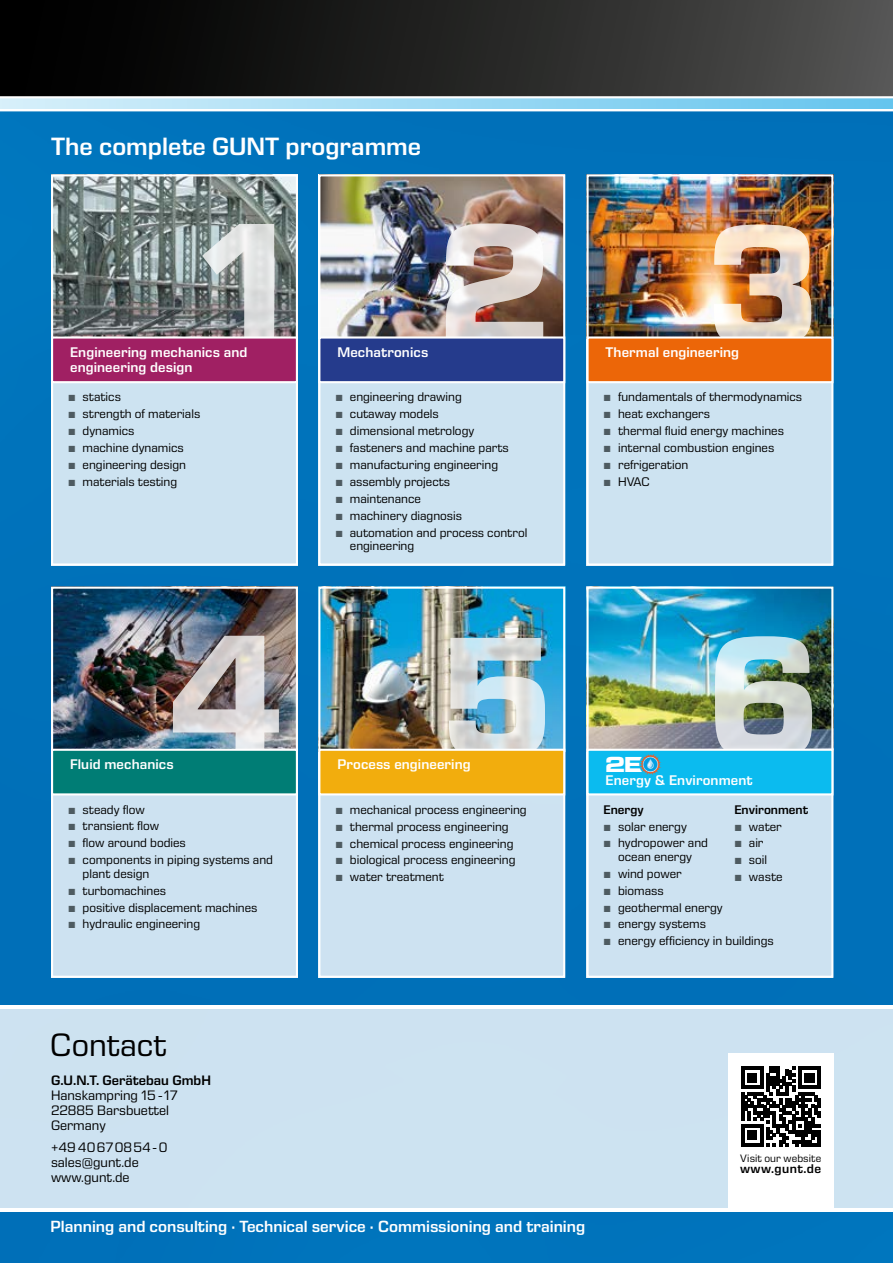
<style>
.page{position:relative;width:893px;height:1263px;background:#fff}
.page>*{position:absolute;margin:0;border:0;box-sizing:border-box;transform-origin:0 0}
.t1{font:33px "Eurostile Next LT Pro";color:#000}
.t2{font:600 25.5px "Eurostile Next LT Pro";color:#fff}
.t3{font:600 16.5px "Eurostile Next LT Pro";color:#fff}
.t4{font:600 14.25px/15px "Eurostile Next LT Pro";letter-spacing:.005em;color:#fff}
.t5{font:13.95px/15px "Eurostile Next LT Pro";color:#000}
.t6{font:600 13.95px "Eurostile Next LT Pro";color:#000}
.t7{font:600 12.9px "Eurostile Next LT Pro";letter-spacing:.03em;color:#000}
.t8{font:12.75px/13.5px "Eurostile Next LT Pro";color:#000}
.t9{font:600 12.75px "Eurostile Next LT Pro";color:#000}
.t10{font:10.95px "Eurostile Next LT Pro";letter-spacing:.01em;color:#000}
.s1{color:#4e5b61}
</style>
<div class="page">
<div style="left:0;top:111px;width:893px;height:1152px;background:#0072ba"></div>
<div style="left:0;top:1009px;width:893px;height:200px;background:#cde2f1"></div>
<hr style="left:0;top:1006px;width:893px;height:3px;background:#fff">
<hr style="left:0;top:1209px;width:893px;height:3px;background:#fff">
<div style="left:728px;top:1054px;width:105px;height:158px;background:#fff"></div>
<svg style="left:741px;top:1066px;width:80px;height:80px"></svg>
<div style="left:54px;top:383px;width:241px;height:180px;background:#cde3f1"></div>
<div style="left:54px;top:795px;width:241px;height:180px;background:#cde2f1"></div>
<div style="left:589px;top:383px;width:241px;height:180px;background:#cde3f1"></div>
<div style="left:589px;top:795px;width:241px;height:180px;background:#cde2f1"></div>
<div style="left:321px;top:383px;width:241px;height:180px;background:#cde3f1"></div>
<div style="left:321px;top:795px;width:241px;height:180px;background:#cde2f1"></div>
<img style="left:54px;top:177px;width:241px;height:159px">
<img style="left:54px;top:590px;width:241px;height:159px">
<img style="left:589px;top:177px;width:241px;height:159px">
<img style="left:589px;top:590px;width:241px;height:159px">
<img style="left:321px;top:177px;width:241px;height:159px">
<img style="left:321px;top:590px;width:241px;height:159px">
<img style="left:202px;top:224px;width:72px;height:112px">
<img style="left:446px;top:224px;width:97px;height:112px">
<img style="left:714px;top:225px;width:97px;height:111px">
<div style="left:51px;top:174px;width:247px;height:392px;border:2px solid #fff"></div>
<div style="left:51px;top:587px;width:247px;height:391px;border:2px solid #fff"></div>
<div style="left:586px;top:174px;width:247px;height:392px;border:2px solid #fff"></div>
<div style="left:586px;top:587px;width:247px;height:391px;border:2px solid #fff"></div>
<div style="left:318px;top:174px;width:247px;height:392px;border:2px solid #fff"></div>
<div style="left:318px;top:587px;width:247px;height:391px;border:2px solid #fff"></div>
<img style="left:449px;top:638px;width:96px;height:111px">
<img style="left:715px;top:636px;width:97px;height:113px">
<img style="left:173px;top:636px;width:106px;height:113px">
<div style="left:588px;top:750px;width:244px;height:44px;background:#0bbbef"></div>
<div style="left:586px;top:749px;width:247px;height:46px;border:2px solid #fff"></div>
<div style="left:52px;top:337px;width:245px;height:45px;background:#a02063"></div>
<div style="left:51px;top:336px;width:247px;height:47px;border:2px solid #fff"></div>
<div style="left:52px;top:750px;width:245px;height:44px;background:#007d75"></div>
<div style="left:51px;top:749px;width:247px;height:46px;border:2px solid #fff"></div>
<div style="left:588px;top:337px;width:244px;height:45px;background:#ec6608"></div>
<div style="left:586px;top:336px;width:247px;height:47px;border:2px solid #fff"></div>
<div style="left:319px;top:337px;width:245px;height:45px;background:#253b8c"></div>
<div style="left:318px;top:336px;width:247px;height:47px;border:2px solid #fff"></div>
<div style="left:319px;top:750px;width:245px;height:44px;background:#f2ad0d"></div>
<div style="left:318px;top:749px;width:247px;height:46px;border:2px solid #fff"></div>
<div style="left:0;top:0;width:893px;height:108px;background:linear-gradient(to right,#d8f0fa,#64c4ed)"></div>
<svg style="left:0;top:0;width:893px;height:99px;background:#292a29"></svg>
<svg style="left:642px;top:756px;width:17px;height:17px"></svg>
<h2 class="t2" style="left:51px;top:132px;width:372px">The complete GUNT programme</h2>
<p class="t4" style="left:70px;top:344px;width:179px">Engineering mechanics and engineering design</p>
<p class="t8" style="left:68px;top:390px;width:54px"><span class="s1">•</span> statics</p>
<p class="t8" style="left:68px;top:407px;width:134px"><span class="s1">•</span> strength of materials</p>
<p class="t8" style="left:68px;top:424px;width:68px"><span class="s1">•</span> dynamics</p>
<p class="t8" style="left:68px;top:441px;width:117px"><span class="s1">•</span> machine dynamics</p>
<p class="t8" style="left:68px;top:458px;width:119px"><span class="s1">•</span> engineering design</p>
<p class="t8" style="left:68px;top:475px;width:111px"><span class="s1">•</span> materials testing</p>
<p class="t4" style="left:337px;top:344px;width:92px">Mechatronics</p>
<p class="t4" style="left:606px;top:344px;width:135px">Thermal engineering</p>
<p class="t8" style="left:335px;top:390px;width:128px"><span class="s1">•</span> engineering drawing</p>
<p class="t8" style="left:335px;top:407px;width:105px"><span class="s1">•</span> cutaway models</p>
<p class="t8" style="left:335px;top:424px;width:140px"><span class="s1">•</span> dimensional metrology</p>
<p class="t8" style="left:335px;top:441px;width:175px"><span class="s1">•</span> fasteners and machine parts</p>
<p class="t8" style="left:335px;top:458px;width:164px"><span class="s1">•</span> manufacturing engineering</p>
<p class="t8" style="left:335px;top:475px;width:116px"><span class="s1">•</span> assembly projects</p>
<p class="t8" style="left:335px;top:492px;width:87px"><span class="s1">•</span> maintenance</p>
<p class="t8" style="left:335px;top:509px;width:128px"><span class="s1">•</span> machinery diagnosis</p>
<p class="t8" style="left:350px;top:526px;width:179px;text-indent:-15px"><span class="s1">•</span> automation and process control engineering</p>
<p class="t8" style="left:603px;top:390px;width:200px"><span class="s1">•</span> fundamentals of thermodynamics</p>
<p class="t8" style="left:603px;top:407px;width:108px"><span class="s1">•</span> heat exchangers</p>
<p class="t8" style="left:603px;top:424px;width:182px"><span class="s1">•</span> thermal fluid energy machines</p>
<p class="t8" style="left:603px;top:441px;width:172px"><span class="s1">•</span> internal combustion engines</p>
<p class="t8" style="left:603px;top:458px;width:86px"><span class="s1">•</span> refrigeration</p>
<p class="t8" style="left:603px;top:475px;width:48px"><span class="s1">•</span> HVAC</p>
<p class="t4" style="left:70px;top:757px;width:105px">Fluid mechanics</p>
<p class="t8" style="left:68px;top:803px;width:78px"><span class="s1">•</span> steady flow</p>
<p class="t8" style="left:68px;top:819px;width:93px"><span class="s1">•</span> transient flow</p>
<p class="t8" style="left:68px;top:836px;width:119px"><span class="s1">•</span> flow around bodies</p>
<p class="t8" style="left:83px;top:853px;width:192px;text-indent:-15px"><span class="s1">•</span> components in piping systems and plant design</p>
<p class="t8" style="left:68px;top:884px;width:100px"><span class="s1">•</span> turbomachines</p>
<p class="t8" style="left:68px;top:900px;width:191px"><span class="s1">•</span> positive displacement machines</p>
<p class="t8" style="left:68px;top:917px;width:134px"><span class="s1">•</span> hydraulic engineering</p>
<h1 class="t1" style="left:50px;top:1027px;width:118px">Contact</h1>
<p class="t6" style="left:51px;top:1072px;width:161px">G.U.N.T. Gerätebau GmbH</p>
<p class="t5" style="left:51px;top:1087px;width:128px">Hanskampring 15 -17<br>22885 Barsbuettel<br>Germany</p>
<p class="t5" style="left:51px;top:1140px;width:118px">+49 40670854-0 sales@gunt.de www.gunt.de</p>
<p class="t4" style="left:337px;top:757px;width:135px">Process engineering</p>
<p class="t8" style="left:335px;top:803px;width:193px"><span class="s1">•</span> mechanical process engineering</p>
<p class="t8" style="left:335px;top:820px;width:175px"><span class="s1">•</span> thermal process engineering</p>
<p class="t8" style="left:335px;top:836px;width:180px"><span class="s1">•</span> chemical process engineering</p>
<p class="t8" style="left:335px;top:853px;width:182px"><span class="s1">•</span> biological process engineering</p>
<p class="t8" style="left:335px;top:870px;width:110px"><span class="s1">•</span> water treatment</p>
<p class="t4" style="left:606px;top:773px;width:149px">Energy &amp; Environment</p>
<p class="t9" style="left:603px;top:802px;width:42px">Energy</p>
<p class="t8" style="left:603px;top:819px;width:85px"><span class="s1">•</span> solar energy</p>
<p class="t8" style="left:603px;top:836px;width:106px;text-align:center"><span class="s1">•</span> hydropower and ocean energy</p>
<p class="t8" style="left:603px;top:867px;width:80px"><span class="s1">•</span> wind power</p>
<p class="t8" style="left:603px;top:884px;width:62px"><span class="s1">•</span> biomass</p>
<p class="t8" style="left:603px;top:900px;width:121px"><span class="s1">•</span> geothermal energy</p>
<p class="t8" style="left:603px;top:917px;width:104px"><span class="s1">•</span> energy systems</p>
<p class="t8" style="left:603px;top:934px;width:172px"><span class="s1">•</span> energy efficiency in buildings</p>
<p class="t9" style="left:734px;top:802px;width:75px">Environment</p>
<p class="t8" style="left:734px;top:820px;width:49px"><span class="s1">•</span> water</p>
<p class="t8" style="left:734px;top:836px;width:31px"><span class="s1">•</span> air</p>
<p class="t8" style="left:734px;top:853px;width:34px"><span class="s1">•</span> soil</p>
<p class="t8" style="left:734px;top:870px;width:50px"><span class="s1">•</span> waste</p>
<p class="t10" style="left:740px;top:1152px;width:83px">Visit our website</p>
<p class="t7" style="left:740px;top:1161px;width:83px">www.gunt.de</p>
<p class="t3" style="left:51px;top:1217px;width:536px">Planning and consulting · Technical service · Commissioning and training</p>
</div>
